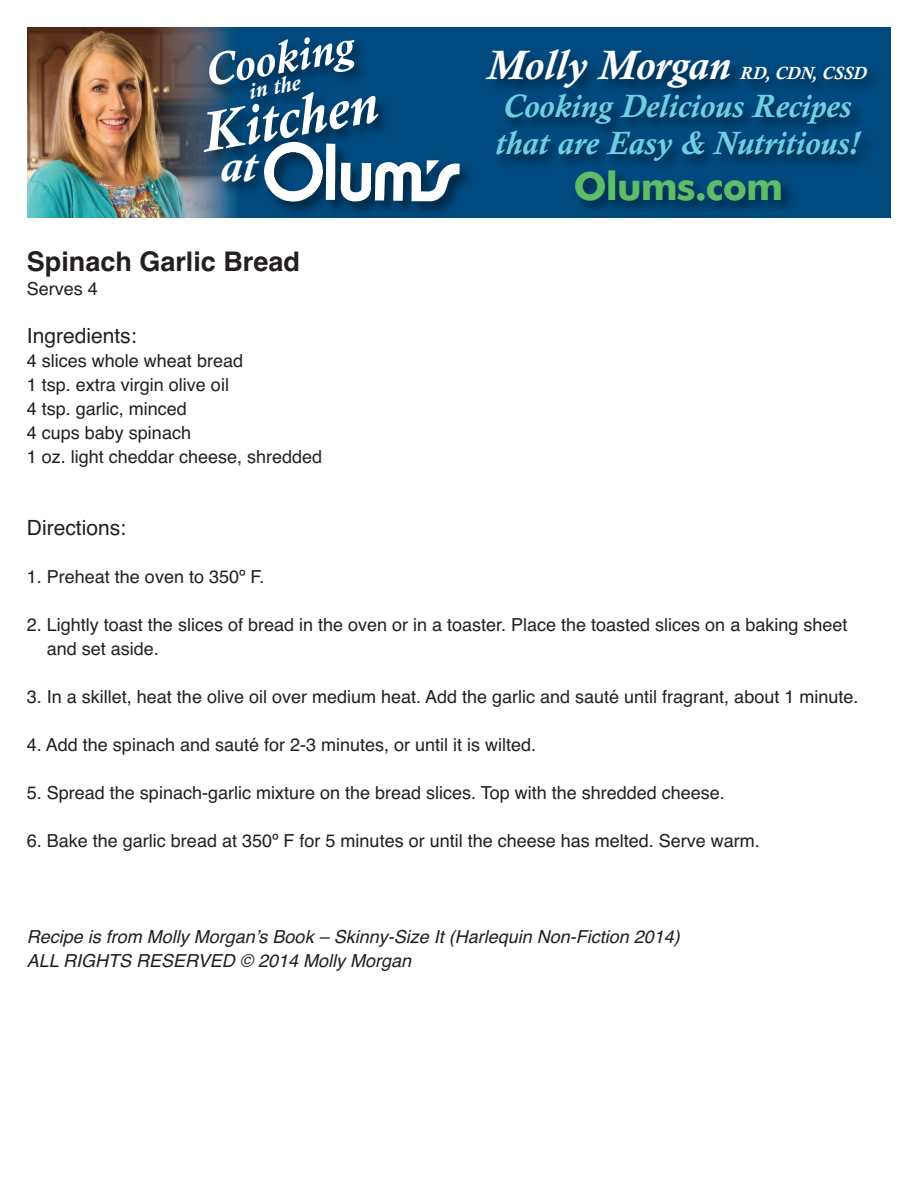
<style>
.page{position:relative;width:918px;height:1188px;background:#fff}
.page>*{position:absolute;margin:0;border:0;box-sizing:border-box;transform-origin:0 0}
.t1{font:italic 700 56.7px "Calisto";color:#fff}
.t2{font:italic 700 45.45px "Calisto";color:#fff}
.t3{font:italic 700 42px "Calisto";color:#fff}
.t4{font:700 39px "Futura BT";letter-spacing:-.025em;color:#5ebd68}
.t5{font:italic 700 33px/37.5px "Calisto";color:#71cee2}
.t6{font:700 27px "Helvetica";color:#231f20}
.t7{font:italic 700 22.65px "Calisto";color:#fff}
.t8{font:21px "Helvetica";color:#231f20}
.t9{font:18px/24px "Helvetica";color:#231f20}
.t10{font:italic 18px/24px "Helvetica";color:#231f20}
.t11{font:italic 700 18px "Calisto";color:#fff}
</style>
<div class="page">
<svg style="left:27px;top:27px;width:864px;height:191px;background:#004678"></svg>
<img style="left:27px;top:27px;width:125px;height:191px">
<img style="left:152px;top:27px;width:22px;height:191px">
<img style="left:174px;top:27px;width:280px;height:191px">
<img style="left:264px;top:142px;width:195px;height:60px">
<img style="left:449px;top:39px;width:425px;height:151px">
<h2 class="t2" style="left:200px;top:44px;width:152px;rotate:-10deg">Cooking</h2>
<p class="t7" style="left:247px;top:78px;width:53px;rotate:-10deg">in the</p>
<h1 class="t1" style="left:196px;top:100px;width:179px;rotate:-10deg">Kitchen</h1>
<h2 class="t2" style="left:220px;top:138px;width:37px">at</h2>
<h3 class="t6" style="left:27px;top:246px;width:275px">Spinach Garlic Bread</h3>
<p class="t9" style="left:27px;top:277px;width:73px">Serves 4</p>
<p class="t8" style="left:27px;top:324px;width:111px">Ingredients:</p>
<p class="t9" style="left:27px;top:349px;width:297px">4 slices whole wheat bread<br>1 tsp. extra virgin olive oil<br>4 tsp. garlic, minced<br>4 cups baby spinach<br>1 oz. light cheddar cheese, shredded</p>
<h3 class="t3" style="left:487px;top:40px;width:245px">Molly Morgan</h3>
<p class="t11" style="left:740px;top:63px;width:128px">RD, CDN, CSSD</p>
<h3 class="t5" style="left:496px;top:87px;width:364px">Cooking Delicious Recipes that are Easy &amp; Nutritious!</h3>
<h3 class="t4" style="left:574px;top:170px;width:211px">Olums.com</h3>
<p class="t8" style="left:27px;top:516px;width:101px">Directions:</p>
<p class="t9" style="left:27px;top:565px;width:239px">1. Preheat the oven to 350º F.</p>
<p class="t9" style="left:47px;top:613px;width:802px;text-indent:-20px">2. Lightly toast the slices of bread in the oven or in a toaster. Place the toasted slices on a baking sheet and set aside.</p>
<p class="t9" style="left:27px;top:685px;width:833px">3. In a skillet, heat the olive oil over medium heat. Add the garlic and sauté until fragrant, about 1 minute.</p>
<p class="t9" style="left:27px;top:733px;width:511px">4. Add the spinach and sauté for 2-3 minutes, or until it is wilted.</p>
<p class="t9" style="left:27px;top:781px;width:700px">5. Spread the spinach-garlic mixture on the bread slices. Top with the shredded cheese.</p>
<p class="t9" style="left:27px;top:829px;width:734px">6. Bake the garlic bread at 350º F for 5 minutes or until the cheese has melted. Serve warm.</p>
<p class="t10" style="left:27px;top:925px;width:654px">Recipe is from Molly Morgan’s Book – Skinny-Size It (Harlequin Non-Fiction 2014)<br>ALL RIGHTS RESERVED © 2014 Molly Morgan</p>
</div>
